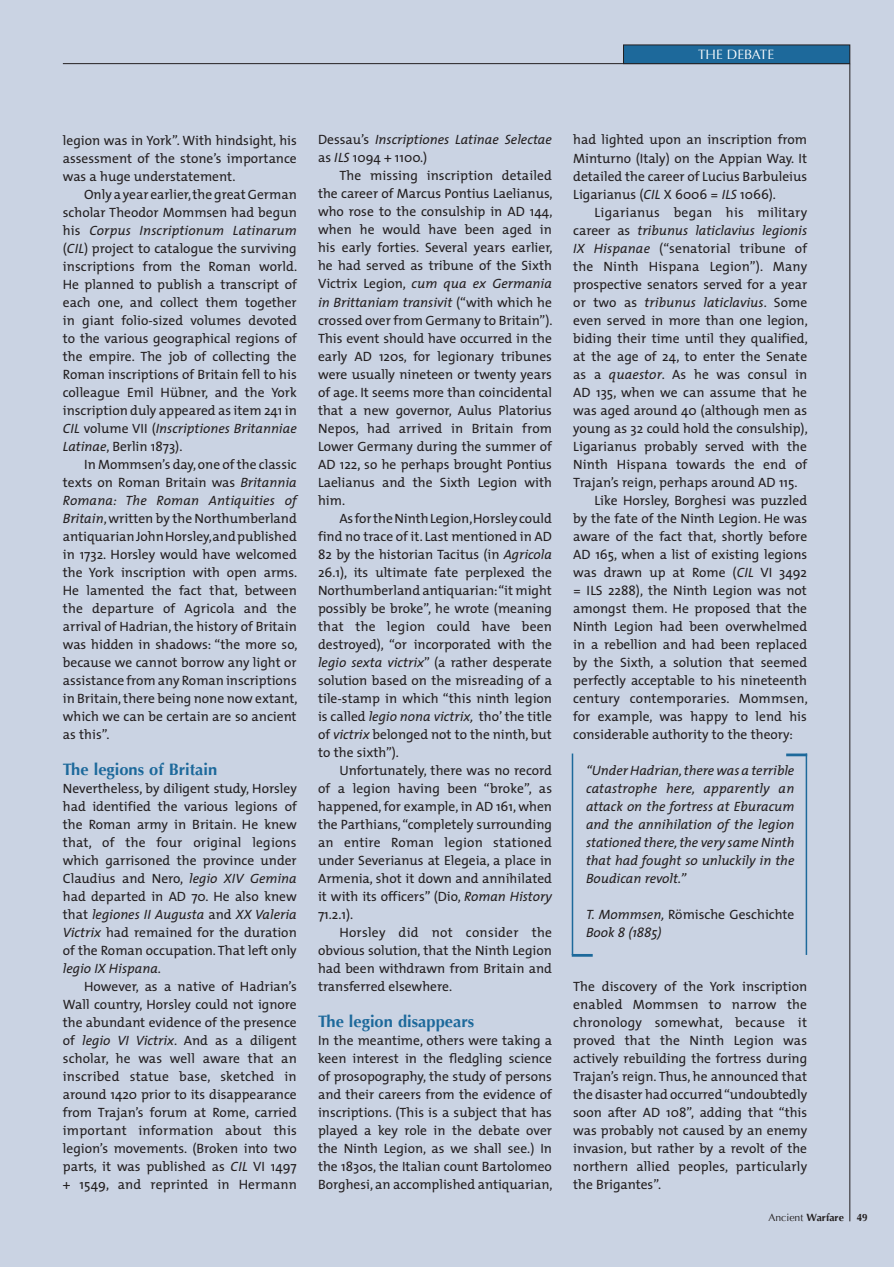
<style>
.page{position:relative;width:894px;height:1267px;background:#fff}
.page>*{position:absolute;margin:0;border:0;box-sizing:border-box;transform-origin:0 0}
.t1{font:700 16.5px "Optima";color:#1d699b}
.t2{font:13.5px/18px "The Mix";color:#231f20;text-align:justify}
.t3{font:italic 13.5px/18px "The Mix";color:#231f20}
.t4{font:13.5px "The Mix";letter-spacing:.02em;color:#231f20}
.t5{font:13.5px "Optima";color:#fff}
.t6{font:700 10.5px "Optima";color:#231f20}
.s1{font-style:italic}
.s2{font-style:normal}
.s3{font-weight:400}
</style>
<div class="page">
<div style="left:0;top:0;width:894px;height:1266px;background:#cad3e3"></div>
<hr style="left:849px;top:64px;width:1px;height:1157px;background:#231f20">
<hr style="left:63px;top:63px;width:786px;height:1px;background:#231f20">
<div style="left:623px;top:45px;width:227px;height:19px;background:#1d699b"></div>
<div style="left:623px;top:45px;width:227px;height:19px;border:1px solid #231f20"></div>
<hr style="left:805px;top:753px;width:2px;height:201px;background:#1d699b">
<hr style="left:571px;top:753px;width:2px;height:201px;background:#1d699b">
<hr style="left:786px;top:753px;width:21px;height:2px;background:#1d699b">
<hr style="left:572px;top:954px;width:21px;height:2px;background:#1d699b">
<p class="t5" style="left:698px;top:47px;width:78px">The Debate</p>
<p class="t2" style="left:63px;top:130px;width:235px">legion was in York”. With hindsight, his assessment of the stone’s importance was a huge understatement.</p>
<p class="t2" style="left:63px;top:184px;width:236px;text-indent:21px">Only a year earlier, the great German scholar Theodor Mommsen had begun his <span class="s1">Corpus Inscriptionum Latinarum </span>(<span class="s1">CIL</span>) project to catalogue the surviving inscriptions from the Roman world.<br>He planned to publish a transcript of each one, and collect them together in giant folio-sized volumes devoted to the various geographical regions of the empire. The job of collecting the Roman inscriptions of Britain fell to his colleague Emil Hübner, and the York inscription duly appeared as item 241 in <span class="s1">CIL</span> volume VII (<span class="s1">Inscriptiones Britanniae Latinae</span>, Berlin 1873).</p>
<p class="t2" style="left:63px;top:454px;width:236px;text-indent:21px">In Mommsen’s day, one of the classic texts on Roman Britain was <span class="s1">Britannia Romana: The Roman Antiquities of Britain</span>, written by the Northumberland antiquarian John Horsley, and published in 1732. Horsley would have welcomed the York inscription with open arms.<br>He lamented the fact that, between the departure of Agricola and the arrival of Hadrian, the history of Britain was hidden in shadows: “the more so, because we cannot borrow any light or assistance from any Roman inscriptions in Britain, there being none now extant, which we can be certain are so ancient as this”.</p>
<p class="t1" style="left:63px;top:759px;width:156px">The legions of Britain</p>
<p class="t2" style="left:63px;top:778px;width:235px">Nevertheless, by diligent study, Horsley had identified the various legions of the Roman army in Britain. He knew that, of the four original legions which garrisoned the province under Claudius and Nero, <span class="s1">legio XIV Gemina </span>had departed in AD 70. He also knew that <span class="s1">legiones II Augusta</span> and <span class="s1">XX Valeria Victrix</span> had remained for the duration of the Roman occupation. That left only <span class="s1">legio IX Hispana</span>.</p>
<p class="t2" style="left:63px;top:976px;width:235px;text-indent:21px">However, as a native of Hadrian’s Wall country, Horsley could not ignore the abundant evidence of the presence of <span class="s1">legio VI Victrix</span>. And as a diligent scholar, he was well aware that an inscribed statue base, sketched in around 1420 prior to its disappearance from Trajan’s forum at Rome, carried important information about this legion’s movements. (Broken into two parts, it was published as <span class="s1">CIL</span> VI 1497 + 1549, and reprinted in Hermann</p>
<p class="t3" style="left:318px;top:130px;width:235px"><span class="s2">Dessau’s</span> Inscriptiones Latinae Selectae <span class="s2">as</span> ILS <span class="s2">1094 + 1100.)</span></p>
<p class="t2" style="left:318px;top:166px;width:236px;text-indent:21px">The missing inscription detailed the career of Marcus Pontius Laelianus, who rose to the consulship in AD 144, when he would have been aged in his early forties. Several years earlier, he had served as tribune of the Sixth Victrix Legion, <span class="s1">cum qua ex Germania in Brittaniam transivit</span> (“with which he crossed over from Germany to Britain”).<br>This event should have occurred in the early AD 120s, for legionary tribunes were usually nineteen or twenty years of age. It seems more than coincidental that a new governor, Aulus Platorius Nepos, had arrived in Britain from Lower Germany during the summer of AD 122, so he perhaps brought Pontius Laelianus and the Sixth Legion with him.</p>
<p class="t2" style="left:318px;top:508px;width:235px;text-indent:21px">As for the Ninth Legion, Horsley could find no trace of it. Last mentioned in AD 82 by the historian Tacitus (in <span class="s1">Agricola </span>26.1), its ultimate fate perplexed the Northumberland antiquarian: “it might possibly be broke”, he wrote (meaning that the legion could have been destroyed), “or incorporated with the <span class="s1">legio sexta victrix</span>” (a rather desperate solution based on the misreading of a tile-stamp in which “this ninth legion is called <span class="s1">legio nona victrix,</span> tho’ the title of <span class="s1">victrix</span> belonged not to the ninth, but to the sixth”).</p>
<p class="t2" style="left:318px;top:760px;width:235px;text-indent:21px">Unfortunately, there was no record of a legion having been “broke”, as happened, for example, in AD 161, when the Parthians, “completely surrounding an entire Roman legion stationed under Severianus at Elegeia, a place in Armenia, shot it down and annihilated it with its officers” (Dio, <span class="s1">Roman History </span>71.2.1).</p>
<p class="t2" style="left:318px;top:922px;width:235px;text-indent:21px">Horsley did not consider the obvious solution, that the Ninth Legion had been withdrawn from Britain and transferred elsewhere.</p>
<p class="t1" style="left:318px;top:1011px;width:158px">The legion disappears</p>
<p class="t2" style="left:318px;top:1030px;width:236px">In the meantime, others were taking a keen interest in the fledgling science of prosopography, the study of persons and their careers from the evidence of inscriptions. (This is a subject that has played a key role in the debate over the Ninth Legion, as we shall see.) In the 1830s, the Italian count Bartolomeo Borghesi, an accomplished antiquarian,</p>
<p class="t2" style="left:573px;top:130px;width:235px">had lighted upon an inscription from Minturno (Italy) on the Appian Way. It detailed the career of Lucius Barbuleius Ligarianus (<span class="s1">CIL</span> X 6006 = <span class="s1">ILS</span> 1066).</p>
<p class="t4" style="left:594px;top:201px;width:214px">Ligarianus began his military</p>
<p class="t3" style="left:573px;top:220px;width:235px"><span class="s2">career as</span> tribunus laticlavius legionis</p>
<p class="t2" style="left:573px;top:238px;width:235px"><span class="s1">IX Hispanae</span> (“senatorial tribune of</p>
<p class="t2" style="left:573px;top:256px;width:235px">the Ninth Hispana Legion”). Many</p>
<p class="t2" style="left:573px;top:274px;width:235px">prospective senators served for a year</p>
<p class="t3" style="left:573px;top:292px;width:235px"><span class="s2">or two as</span> tribunus laticlavius<span class="s2">. Some</span></p>
<p class="t2" style="left:573px;top:310px;width:236px">even served in more than one legion,</p>
<p class="t2" style="left:573px;top:328px;width:236px">biding their time until they qualified,</p>
<p class="t2" style="left:573px;top:346px;width:235px">at the age of 24, to enter the Senate</p>
<p class="t2" style="left:573px;top:364px;width:235px">as a <span class="s1">quaestor</span>. As he was consul in</p>
<p class="t2" style="left:573px;top:382px;width:235px">AD 135, when we can assume that he</p>
<p class="t2" style="left:573px;top:400px;width:235px">was aged around 40 (although men as</p>
<p class="t2" style="left:573px;top:418px;width:236px">young as 32 could hold the consulship),</p>
<p class="t2" style="left:573px;top:436px;width:235px">Ligarianus probably served with the</p>
<p class="t2" style="left:573px;top:454px;width:235px">Ninth Hispana towards the end of</p>
<p class="t2" style="left:573px;top:472px;width:226px">Trajan’s reign, perhaps around AD 115.</p>
<p class="t2" style="left:594px;top:490px;width:214px">Like Horsley, Borghesi was puzzled</p>
<p class="t2" style="left:573px;top:508px;width:235px">by the fate of the Ninth Legion. He was</p>
<p class="t2" style="left:573px;top:526px;width:235px">aware of the fact that, shortly before</p>
<p class="t2" style="left:573px;top:544px;width:235px">AD 165, when a list of existing legions</p>
<p class="t2" style="left:573px;top:562px;width:235px">was drawn up at Rome (<span class="s1">CIL</span> VI 3492</p>
<p class="t2" style="left:573px;top:580px;width:235px">= ILS 2288), the Ninth Legion was not</p>
<p class="t2" style="left:573px;top:598px;width:235px">amongst them. He proposed that the</p>
<p class="t2" style="left:573px;top:616px;width:235px">Ninth Legion had been overwhelmed</p>
<p class="t2" style="left:573px;top:634px;width:235px">in a rebellion and had been replaced</p>
<p class="t2" style="left:573px;top:652px;width:235px">by the Sixth, a solution that seemed</p>
<p class="t2" style="left:573px;top:670px;width:235px">perfectly acceptable to his nineteenth</p>
<p class="t2" style="left:573px;top:688px;width:236px">century contemporaries. Mommsen,</p>
<p class="t2" style="left:573px;top:706px;width:235px">for example, was happy to lend his</p>
<p class="t2" style="left:573px;top:724px;width:221px">considerable authority to the theory:</p>
<p class="t3" style="left:586px;top:760px;width:210px;text-align:justify">“Under Hadrian, there was a terrible catastrophe here, apparently an attack on the fortress at Eburacum and the annihilation of the legion stationed there, the very same Ninth that had fought so unluckily in the Boudican revolt.”</p>
<p class="t3" style="left:586px;top:904px;width:210px">T. Mommsen, <span class="s2">Römische Geschichte<br></span>Book 8 (1885)</p>
<p class="t2" style="left:573px;top:976px;width:235px">The discovery of the York inscription enabled Mommsen to narrow the chronology somewhat, because it proved that the Ninth Legion was actively rebuilding the fortress during Trajan’s reign. Thus, he announced that the disaster had occurred “undoubtedly soon after AD 108”, adding that “this was probably not caused by an enemy invasion, but rather by a revolt of the northern allied peoples, particularly the Brigantes”.</p>
<p class="t6" style="left:768px;top:1211px;width:101px"><span class="s3">Ancient</span> Warfare 49</p>
</div>
